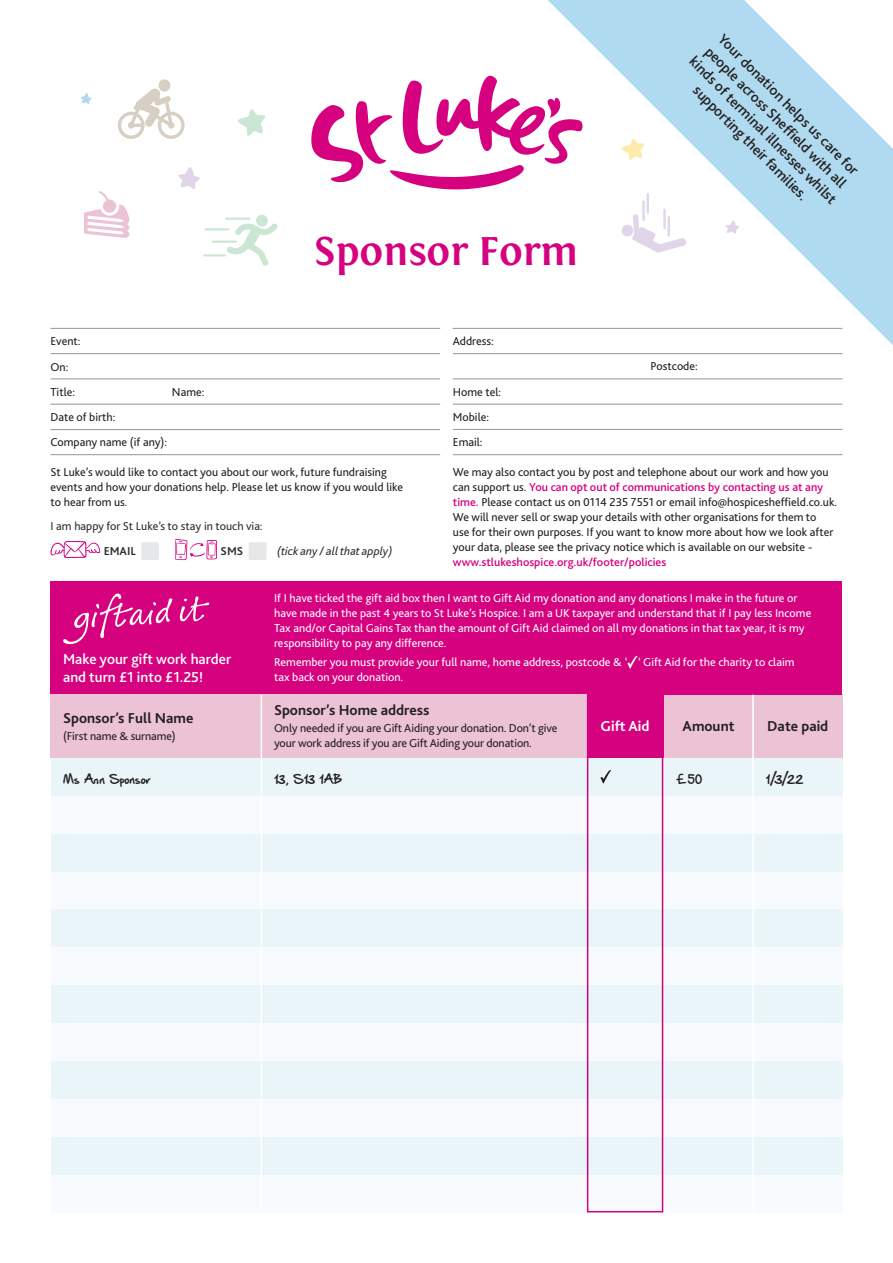
<style>
.page{position:relative;width:893px;height:1263px;background:#fff}
.page>*{position:absolute;margin:0;border:0;box-sizing:border-box;transform-origin:0 0}
.t1{font:700 42px "Fontin";color:#d6017f}
.t2{font:500 15px/18px "Bliss";color:#231f20;text-align:center}
.t3{font:700 15px "Bliss";color:#231f20}
.t4{font:500 15px/18px "Bliss";color:#fff}
.t5{font:15px "Hand Of Sean Pro";letter-spacing:-.01em;color:#231f20}
.t6{font:700 15px "Bliss";color:#fff}
.t7{font:12px/15px "Bliss";color:#231f20}
.t8{font:12px/15px "Bliss";color:#fff}
.t9{font:500 12px "Bliss";color:#d6017f}
.t10{font:12px "Bliss";color:#312f30}
.t11{font:italic 12px "Bliss";color:#312f30}
.t12{font:700 12px "Bliss";color:#312f30}
.s1{font-weight:500;color:#d6017f}
</style>
<div class="page">
<div style="left:663px;top:695px;width:179px;height:63px;background:#ecc2d5"></div>
<svg style="left:311px;top:76px;width:237px;height:114px"></svg>
<svg style="left:238px;top:109px;width:27px;height:27px"></svg>
<hr style="left:51px;top:353px;width:389px;height:1px;background:#939598">
<hr style="left:453px;top:353px;width:389px;height:1px;background:#939598">
<hr style="left:51px;top:379px;width:389px;height:1px;background:#939598">
<hr style="left:453px;top:379px;width:389px;height:1px;background:#939598">
<hr style="left:51px;top:404px;width:389px;height:1px;background:#939598">
<hr style="left:453px;top:404px;width:389px;height:1px;background:#939598">
<hr style="left:51px;top:429px;width:389px;height:1px;background:#939598">
<hr style="left:453px;top:429px;width:389px;height:1px;background:#939598">
<hr style="left:51px;top:454px;width:389px;height:1px;background:#939598">
<hr style="left:453px;top:454px;width:389px;height:1px;background:#939598">
<hr style="left:51px;top:328px;width:389px;height:1px;background:#939598">
<hr style="left:453px;top:328px;width:389px;height:1px;background:#939598">
<div style="left:51px;top:581px;width:791px;height:114px;background:#d6017f"></div>
<svg style="left:548px;top:0;width:345px;height:345px"></svg>
<div style="left:51px;top:1099px;width:791px;height:38px;background:#f7fbfd"></div>
<div style="left:51px;top:796px;width:791px;height:37px;background:#f7fbfd"></div>
<div style="left:51px;top:758px;width:791px;height:38px;background:#eaf5fa"></div>
<div style="left:51px;top:871px;width:791px;height:38px;background:#f7fbfd"></div>
<div style="left:51px;top:833px;width:791px;height:38px;background:#eaf5fa"></div>
<div style="left:51px;top:909px;width:791px;height:38px;background:#eaf5fa"></div>
<div style="left:51px;top:985px;width:791px;height:38px;background:#eaf5fa"></div>
<div style="left:51px;top:947px;width:791px;height:38px;background:#f7fbfd"></div>
<div style="left:51px;top:1061px;width:791px;height:38px;background:#eaf5fa"></div>
<div style="left:51px;top:1023px;width:791px;height:38px;background:#f7fbfd"></div>
<div style="left:51px;top:695px;width:536px;height:63px;background:#ecc2d5"></div>
<svg style="left:600px;top:770px;width:11px;height:13px"></svg>
<div style="left:51px;top:1137px;width:791px;height:37px;background:#eaf5fa"></div>
<svg style="left:621px;top:138px;width:24px;height:23px"></svg>
<svg style="left:627px;top:656px;width:11px;height:13px"></svg>
<div style="left:587px;top:695px;width:76px;height:63px;background:#d6017f"></div>
<svg style="left:178px;top:167px;width:22px;height:22px"></svg>
<div style="left:141px;top:542px;width:18px;height:18px;background:#e6e7e9;border-radius:2px"></div>
<div style="left:249px;top:542px;width:17px;height:18px;background:#e6e7e9;border-radius:2px"></div>
<div style="left:51px;top:1174px;width:791px;height:38px;background:#f7fbfd"></div>
<hr style="left:752px;top:695px;width:2px;height:517px;background:#fff">
<hr style="left:261px;top:695px;width:1px;height:517px;background:#fff">
<div style="left:587px;top:695px;width:76px;height:517px;border:2px solid #d6017f"></div>
<svg style="left:50px;top:541px;width:51px;height:17px"></svg>
<svg style="left:175px;top:539px;width:42px;height:21px"></svg>
<svg style="left:63px;top:593px;width:147px;height:51px;background:#da1f8e"></svg>
<svg style="left:725px;top:220px;width:15px;height:14px"></svg>
<svg style="left:84px;top:191px;width:46px;height:47px"></svg>
<div style="left:622px;top:225px;width:11px;height:11px;background:#e0d5e9;border-radius:50%"></div>
<svg style="left:632px;top:214px;width:55px;height:39px"></svg>
<hr style="left:668px;top:216px;width:2px;height:21px;background:#e0d5e9">
<hr style="left:663px;top:209px;width:3px;height:20px;background:#e0d5e9">
<hr style="left:642px;top:201px;width:3px;height:20px;background:#e0d5e9">
<hr style="left:647px;top:193px;width:2px;height:21px;background:#e0d5e9">
<svg style="left:118px;top:79px;width:67px;height:60px"></svg>
<hr style="left:225px;top:218px;width:25px;height:2px;background:#cbe6d3">
<hr style="left:205px;top:228px;width:25px;height:2px;background:#cbe6d3">
<hr style="left:212px;top:241px;width:25px;height:2px;background:#cbe6d3">
<hr style="left:203px;top:254px;width:23px;height:2px;background:#cbe6d3">
<div style="left:256px;top:215px;width:12px;height:12px;background:#cbe6d3;border-radius:50%"></div>
<svg style="left:225px;top:222px;width:53px;height:44px"></svg>
<svg style="left:81px;top:93px;width:11px;height:11px"></svg>
<p class="t7" style="left:51px;top:328px;width:32px;line-height:25.5px">Event:<br>On:</p>
<p class="t7" style="left:51px;top:384px;width:26px">Title:</p>
<p class="t7" style="left:51px;top:409px;width:66px">Date of birth:</p>
<p class="t7" style="left:172px;top:384px;width:34px">Name:</p>
<p class="t7" style="left:51px;top:435px;width:118px">Company name (if any):</p>
<h1 class="t1" style="left:315px;top:228px;width:265px">Sponsor Form</h1>
<p class="t7" style="left:453px;top:334px;width:43px">Address:</p>
<p class="t7" style="left:453px;top:379px;width:50px;line-height:25px">Home tel:<br>Mobile:<br>Email:</p>
<p class="t2" style="left:724px;top:27px;width:203px;rotate:45deg">Your donation helps us care for people across Sheffi eld with all kinds of terminal illnesses whilst supporting their families.</p>
<p class="t7" style="left:651px;top:359px;width:49px">Postcode:</p>
<p class="t7" style="left:51px;top:465px;width:354px">St Luke’s would like to contact you about our work, future fundraising events and how your donations help. Please let us know if you would like to hear from us.</p>
<p class="t10" style="left:51px;top:518px;width:214px">I am happy for St Luke’s to stay in touch via:</p>
<p class="t12" style="left:104px;top:543px;width:34px">EMAIL</p>
<p class="t12" style="left:221px;top:543px;width:24px">SMS</p>
<p class="t11" style="left:277px;top:543px;width:117px">(tick any / all that apply)</p>
<p class="t7" style="left:453px;top:465px;width:386px">We may also contact you by post and telephone about our work and how you can support us. <span class="s1">You can opt out of communications by contacting us at any time.</span> Please contact us on 0114 235 7551 or email info@hospicesheffield.co.uk.<br>We will never sell or swap your details with other organisations for them to<br>use for their own purposes. If you want to know more about how we look after your data, please see the privacy notice which is available on our website -</p>
<p class="t9" style="left:453px;top:555px;width:215px">www.stlukeshospice.org.uk/footer/policies</p>
<p class="t4" style="left:63px;top:650px;width:170px">Make your gift work harder and turn £1 into £1.25!</p>
<p class="t3" style="left:63px;top:708px;width:132px">Sponsor’s Full Name</p>
<p class="t7" style="left:63px;top:728px;width:114px">(First name &amp; surname)</p>
<p class="t8" style="left:274px;top:590px;width:539px">If I have ticked the gift aid box then I want to Gift Aid my donation and any donations I make in the future or have made in the past 4 years to St Luke’s Hospice. I am a UK taxpayer and understand that if I pay less Income Tax and/or Capital Gains Tax than the amount of Gift Aid claimed on all my donations in that tax year, it is my responsibility to pay any difference.</p>
<p class="t8" style="left:274px;top:654px;width:522px">Remember you must provide your full name, home address, postcode &amp; ‘ ‘ Gift Aid for the charity to claim tax back on your donation.</p>
<p class="t6" style="left:601px;top:717px;width:50px">Gift Aid</p>
<p class="t3" style="left:767px;top:717px;width:63px">Date paid</p>
<p class="t3" style="left:274px;top:701px;width:157px">Sponsor’s Home address</p>
<p class="t7" style="left:274px;top:721px;width:285px">Only needed if you are Gift Aiding your donation. Don’t give your work address if you are Gift Aiding your donation.</p>
<p class="t3" style="left:683px;top:717px;width:53px">Amount</p>
<p class="t5" style="left:63px;top:770px;width:89px">Ms Ann Sponsor</p>
<p class="t5" style="left:274px;top:770px;width:69px">13, S13 1AB</p>
<p class="t5" style="left:676px;top:770px;width:28px">£50</p>
<p class="t5" style="left:766px;top:770px;width:39px">1/3/22</p>
</div>
